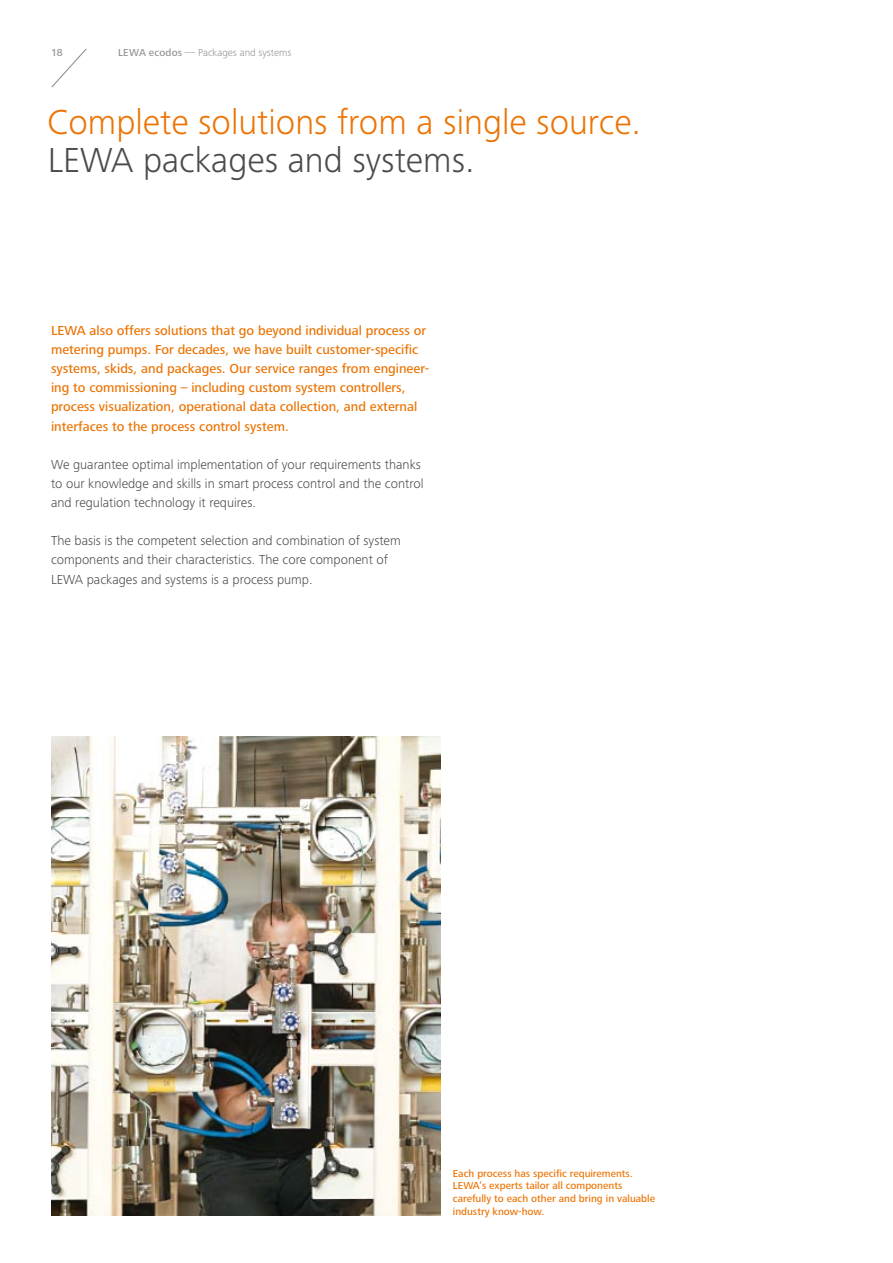
<style>
.page{position:relative;width:893px;height:1263px;background:#fff}
.page>*{position:absolute;margin:0;border:0;box-sizing:border-box;transform-origin:0 0}
.t1{font:300 36px "Frutiger Next LTW1 G";color:#ec7405}
.t2{font:300 36px "Frutiger Next LTW1 G";color:#4b4b4d}
.t3{font:500 13.5px/19.2px "Frutiger Next LTW1 G";color:#ec7405}
.t4{font:300 13.5px/19.2px "Frutiger Next LTW1 G";color:#4b4b4d}
.t5{font:500 10.5px/12.6px "Frutiger Next LTW1 G";color:#ec7405}
.t6{font:300 10.5px "Frutiger Next LTW1 G";color:#929395}
.t7{font:500 10.5px "Frutiger Next LTW1 G";color:#929395}
.s1{font-weight:500}
</style>
<div class="page">
<img style="left:51px;top:737px;width:389px;height:478px">
<svg style="left:51px;top:48px;width:36px;height:40px"></svg>
<p class="t7" style="left:51px;top:47px;width:13px">18</p>
<p class="t6" style="left:118px;top:47px;width:175px"><span class="s1">LEWA ecodos</span> — Packages and systems</p>
<h1 class="t1" style="left:47px;top:101px;width:595px">Complete solutions from a single source.</h1>
<h1 class="t2" style="left:48px;top:140px;width:428px">LEWA packages and systems.</h1>
<p class="t3" style="left:51px;top:321px;width:380px">LEWA also offers solutions that go beyond individual process or metering pumps. For decades, we have built customer-specific systems, skids, and packages. Our service ranges from engineer&shy;ing to commissioning – including custom system controllers, process visualization, operational data collection, and external interfaces to the process control system.</p>
<p class="t4" style="left:51px;top:455px;width:374px">We guarantee optimal implementation of your requirements thanks to our knowledge and skills in smart process control and the control and regulation technology it requires.</p>
<p class="t4" style="left:51px;top:531px;width:351px">The basis is the competent selection and combination of system components and their characteristics. The core component of<br>LEWA packages and systems is a process pump.</p>
<p class="t5" style="left:453px;top:1167px;width:204px">Each process has specific requirements.<br>LEWA’s experts tailor all components carefully to each other and bring in valuable industry know-how.</p>
</div>
